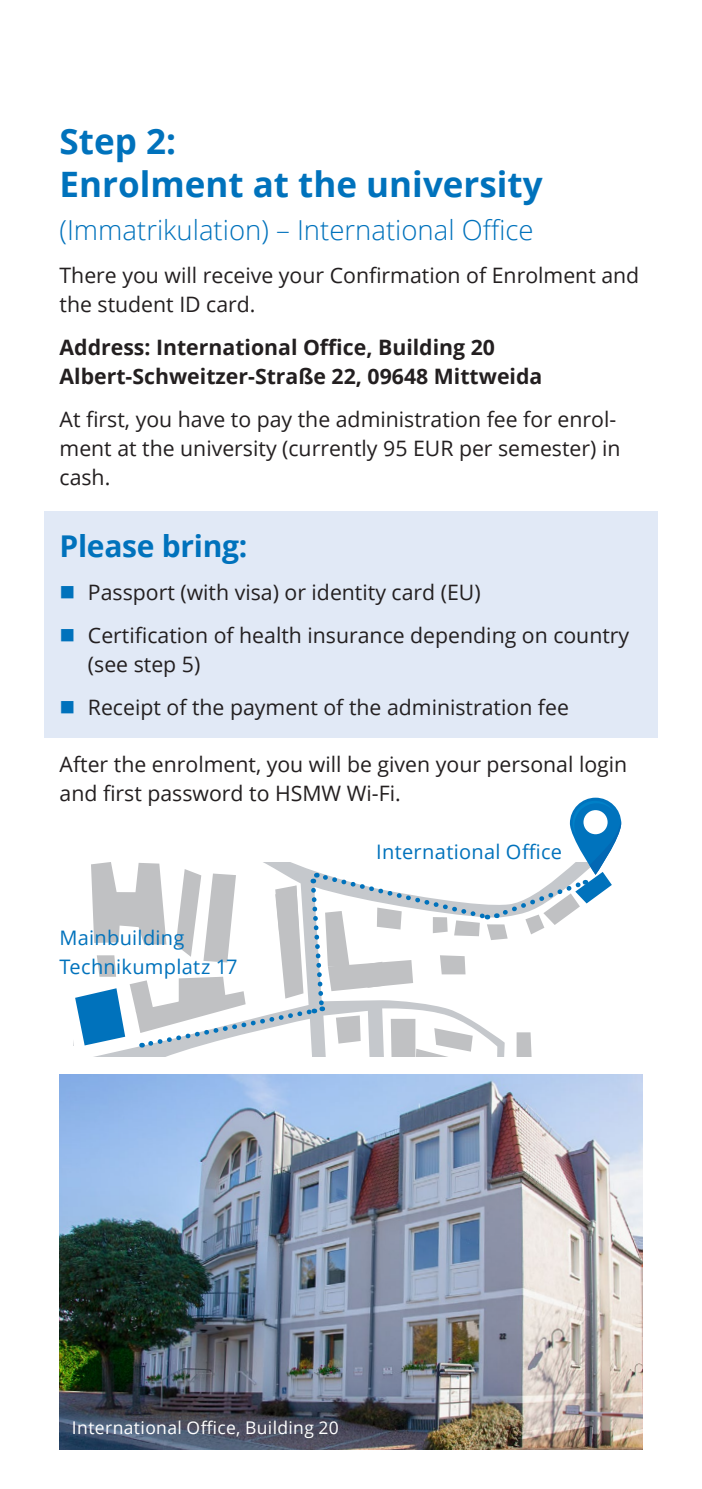
<style>
.page{position:relative;width:702px;height:1489px;background:#fff}
.page>*{position:absolute;margin:0;border:0;box-sizing:border-box;transform-origin:0 0}
.HSMW_Headline_Akzent{font:700 35px/43px "Open Sans";color:#0072bc}
.HSMW_Intro_Akzent{font:700 30px "Open Sans";letter-spacing:-.01em;color:#0072bc}
.HSMW_Headline_Akzent-2{font:300 27.5px "Open Sans";color:#0072bc}
.HSMW_Fließtext{font:21.25px/28.8px "Open Sans";color:#231f20}
.HSMW_Fließtext-2{font:700 21.25px/28.8px "Open Sans";color:#231f20}
.HSMW_FT_Zusatzinform{font:20px/28.8px "Open Sans";letter-spacing:.015em;color:#0072bc}
.HSMW_FT_Zusatzinform-2{font:17.5px "Open Sans";letter-spacing:.02em;color:#fff}
</style>
<div class="page">
<hr style="left:0;top:0;width:1px;height:1488px;background:#0072bc">
<div style="left:44px;top:510px;width:613px;height:227px;background:#e1e9f6"></div>
<img style="left:60px;top:1074px;width:582px;height:375px">
<svg style="left:75px;top:797px;width:546px;height:259px"></svg>
<div style="left:70px;top:1045px;width:10px;height:14px;background:#fff"></div>
<p class="HSMW_Headline_Akzent" style="left:60px;top:119px;width:484px">Step 2:<br>Enrolment at the university</p>
<p class="HSMW_Headline_Akzent-2" style="left:60px;top:211px;width:475px">(Immatrikulation) – International Office</p>
<p class="HSMW_Fließtext" style="left:60px;top:261px;width:581px">There you will receive your Confirmation of Enrolment and the student ID card.</p>
<p class="HSMW_Fließtext-2" style="left:60px;top:332px;width:484px">Address: International Office, Building 20<br>Albert-Schweitzer-Straße 22, 09648 Mittweida</p>
<p class="HSMW_Fließtext" style="left:60px;top:404px;width:562px">At first, you have to pay the administration fee for enrol&shy;ment at the university (currently 95 EUR per semester) in cash.</p>
<p class="HSMW_Intro_Akzent" style="left:60px;top:524px;width:189px">Please bring:</p>
<p class="HSMW_Fließtext" style="left:88px;top:577px;width:394px">Passport (with visa) or identity card (EU)</p>
<p class="HSMW_Fließtext" style="left:88px;top:620px;width:543px">Certification of health insurance depending on country (see step 5)</p>
<p class="HSMW_Fließtext" style="left:88px;top:692px;width:482px">Receipt of the payment of the administration fee</p>
<p class="HSMW_Fließtext" style="left:60px;top:749px;width:569px">After the enrolment, you will be given your personal login and first password to HSMW Wi-Fi.</p>
<p class="HSMW_FT_Zusatzinform" style="left:60px;top:922px;width:180px">Mainbuilding<br>Technikumplatz 17</p>
<p class="HSMW_FT_Zusatzinform" style="left:376px;top:836px;width:187px">International Office</p>
<p class="HSMW_FT_Zusatzinform-2" style="left:72px;top:1415px;width:268px">International Office, Building 20</p>
</div>
